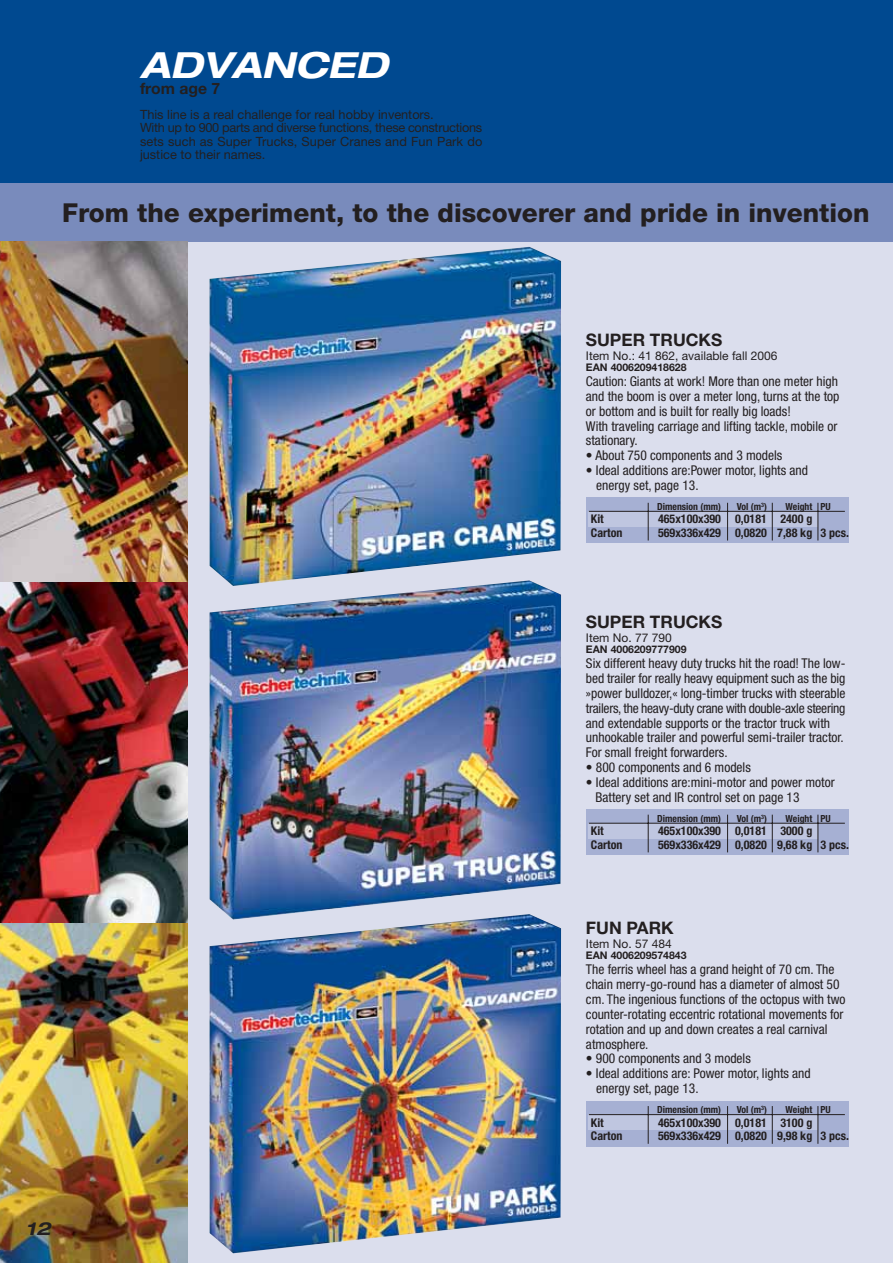
<style>
.page{position:relative;width:893px;height:1263px;background:#fff}
.page>*{position:absolute;margin:0;border:0;box-sizing:border-box;transform-origin:0 0}
.t1{font:italic 700 expanded 36px "Helvetica Neue LT Std";color:#fff}
.t2{font:800 26.1px "Helvetica Neue LT Std";color:#231f20}
.t3{font:italic 700 expanded 18px "Helvetica Neue LT Std";color:#231f20}
.t4{font:700 17.25px "Helvetica Neue LT Std";color:#231f20}
.t5{font:700 15.75px "Helvetica Neue LT Std";color:#231f20}
.t6{font:condensed 13.5px/14.9px "Helvetica Neue LT Std";color:#231f20}
.t7{font:12.75px/13.5px "Helvetica Neue LT Std";color:#231f20}
.t8{font:700 condensed 12px "Helvetica Neue LT Std";color:#231f20}
.t9{font:12px "Helvetica Neue LT Std";color:#231f20}
.t10{font:700 10.5px "Helvetica Neue LT Std";color:#231f20}
.t11{font:700 condensed 9.75px "Helvetica Neue LT Std";color:#231f20}
</style>
<div class="page">
<div style="left:0;top:193px;width:893px;height:1070px;background:#dbdeed"></div>
<div style="left:0;top:0;width:893px;height:202px;background:#004990"></div>
<hr style="left:892px;top:0;width:1px;height:241px;background:#798bbc">
<div style="left:0;top:183px;width:893px;height:58px;background:#798bbc"></div>
<img style="left:209px;top:919px;width:352px;height:334px">
<img style="left:209px;top:586px;width:352px;height:333px">
<img style="left:0;top:241px;width:187px;height:1022px">
<img style="left:0;top:582px;width:187px;height:340px">
<img style="left:209px;top:247px;width:352px;height:339px">
<div style="left:586px;top:809px;width:262px;height:45px;background:#a6b0d3"></div>
<div style="left:589px;top:823px;width:229px;height:15px;background:#bfc6e0"></div>
<hr style="left:648px;top:814px;width:1px;height:38px;background:#231f20">
<hr style="left:727px;top:814px;width:1px;height:38px;background:#231f20">
<hr style="left:772px;top:814px;width:1px;height:38px;background:#231f20">
<hr style="left:817px;top:814px;width:1px;height:38px;background:#231f20">
<hr style="left:589px;top:823px;width:256px;height:1px;background:#231f20">
<div style="left:586px;top:1101px;width:262px;height:45px;background:#a6b0d3"></div>
<div style="left:589px;top:1114px;width:229px;height:16px;background:#bfc6e0"></div>
<hr style="left:648px;top:1106px;width:1px;height:37px;background:#231f20">
<hr style="left:727px;top:1106px;width:1px;height:37px;background:#231f20">
<hr style="left:772px;top:1106px;width:1px;height:37px;background:#231f20">
<hr style="left:817px;top:1106px;width:1px;height:37px;background:#231f20">
<hr style="left:589px;top:1114px;width:256px;height:1px;background:#231f20">
<div style="left:586px;top:497px;width:262px;height:46px;background:#a6b0d3"></div>
<div style="left:589px;top:511px;width:229px;height:16px;background:#bfc6e0"></div>
<hr style="left:648px;top:503px;width:1px;height:37px;background:#231f20">
<hr style="left:727px;top:503px;width:1px;height:37px;background:#231f20">
<hr style="left:772px;top:503px;width:1px;height:37px;background:#231f20">
<hr style="left:817px;top:503px;width:1px;height:37px;background:#231f20">
<hr style="left:589px;top:511px;width:256px;height:1px;background:#231f20">
<h1 class="t1" style="left:140px;top:44px;width:250px">ADVANCED</h1>
<p class="t5" style="left:140px;top:83px;width:82px">from age 7</p>
<p class="t7" style="left:140px;top:109px;width:344px">This line is a real challenge for real hobby inventors.<br>With up to 900 parts and diverse functions, these constructions sets such as Super Trucks, Super Cranes and Fun Park do justice to their names.</p>
<h2 class="t2" style="left:62px;top:204px;width:808px">From the experiment, to the discoverer and pride in invention</h2>
<h3 class="t3" style="left:26px;top:1218px;width:26px">12</h3>
<p class="t4" style="left:586px;top:334px;width:138px">SUPER TRUCKS</p>
<p class="t9" style="left:586px;top:351px;width:193px">Item No.: 41 862, available fall 2006</p>
<p class="t10" style="left:586px;top:364px;width:102px">EAN 4006209418628</p>
<p class="t6" style="left:586px;top:375px;width:255px">Caution: Giants at work! More than one meter high and the boom is over a meter long, turns at the top or bottom and is built for really big loads!<br>With traveling carriage and lifting tackle, mobile or stationary.</p>
<p class="t6" style="left:586px;top:449px;width:198px">• About 750 components and 3 models</p>
<p class="t6" style="left:596px;top:464px;width:213px;text-indent:-10px">• Ideal additions are:Power motor, lights and energy set, page 13.</p>
<p class="t11" style="left:657px;top:503px;width:65px">Dimension (mm)</p>
<p class="t11" style="left:736px;top:503px;width:32px">Vol (m<sup>3</sup>)</p>
<p class="t11" style="left:785px;top:503px;width:47px">Weight PU</p>
<p class="t8" style="left:591px;top:515px;width:14px">Kit</p>
<p class="t8" style="left:658px;top:515px;width:156px">465x100x390 0,0181 2400 g</p>
<p class="t8" style="left:591px;top:528px;width:33px">Carton</p>
<p class="t8" style="left:658px;top:528px;width:192px">569x336x429 0,0820 7,88 kg 3 pcs.</p>
<p class="t4" style="left:586px;top:616px;width:138px">SUPER TRUCKS</p>
<p class="t9" style="left:586px;top:633px;width:87px">Item No. 77 790</p>
<p class="t10" style="left:586px;top:646px;width:102px">EAN 4006209777909</p>
<p class="t6" style="left:586px;top:657px;width:261px">Six different heavy duty trucks hit the road! The low&shy;bed trailer for really heavy equipment such as the big »power bulldozer,« long-timber trucks with steerable trailers, the heavy-duty crane with double-axle steering and extendable supports or the tractor truck with unhookable trailer and powerful semi-trailer tractor.<br>For small freight forwarders.</p>
<p class="t6" style="left:586px;top:761px;width:166px">• 800 components and 6 models</p>
<p class="t6" style="left:595px;top:776px;width:241px;text-indent:-10px">• Ideal additions are:mini-motor and power motor<br>Battery set and IR control set on page 13</p>
<p class="t11" style="left:657px;top:815px;width:65px">Dimension (mm)</p>
<p class="t11" style="left:736px;top:815px;width:32px">Vol (m<sup>3</sup>)</p>
<p class="t11" style="left:785px;top:815px;width:47px">Weight PU</p>
<p class="t8" style="left:591px;top:826px;width:14px">Kit</p>
<p class="t8" style="left:658px;top:826px;width:156px">465x100x390 0,0181 3000 g</p>
<p class="t8" style="left:591px;top:840px;width:33px">Carton</p>
<p class="t8" style="left:658px;top:840px;width:192px">569x336x429 0,0820 9,68 kg 3 pcs.</p>
<p class="t4" style="left:586px;top:922px;width:89px">FUN PARK</p>
<p class="t9" style="left:586px;top:939px;width:87px">Item No. 57 484</p>
<p class="t10" style="left:586px;top:952px;width:102px">EAN 4006209574843</p>
<p class="t6" style="left:586px;top:963px;width:261px">The ferris wheel has a grand height of 70 cm. The chain merry-go-round has a diameter of almost 50 cm. The ingenious functions of the octopus with two counter-rotating eccentric rotational movements for rotation and up and down creates a real carnival atmosphere.</p>
<p class="t6" style="left:586px;top:1052px;width:166px">• 900 components and 3 models</p>
<p class="t6" style="left:596px;top:1067px;width:216px;text-indent:-10px">• Ideal additions are: Power motor, lights and energy set, page 13.</p>
<p class="t11" style="left:657px;top:1106px;width:65px">Dimension (mm)</p>
<p class="t11" style="left:736px;top:1106px;width:32px">Vol (m<sup>3</sup>)</p>
<p class="t11" style="left:785px;top:1106px;width:47px">Weight PU</p>
<p class="t8" style="left:591px;top:1118px;width:14px">Kit</p>
<p class="t8" style="left:658px;top:1118px;width:156px">465x100x390 0,0181 3100 g</p>
<p class="t8" style="left:591px;top:1131px;width:33px">Carton</p>
<p class="t8" style="left:658px;top:1131px;width:192px">569x336x429 0,0820 9,98 kg 3 pcs.</p>
</div>
